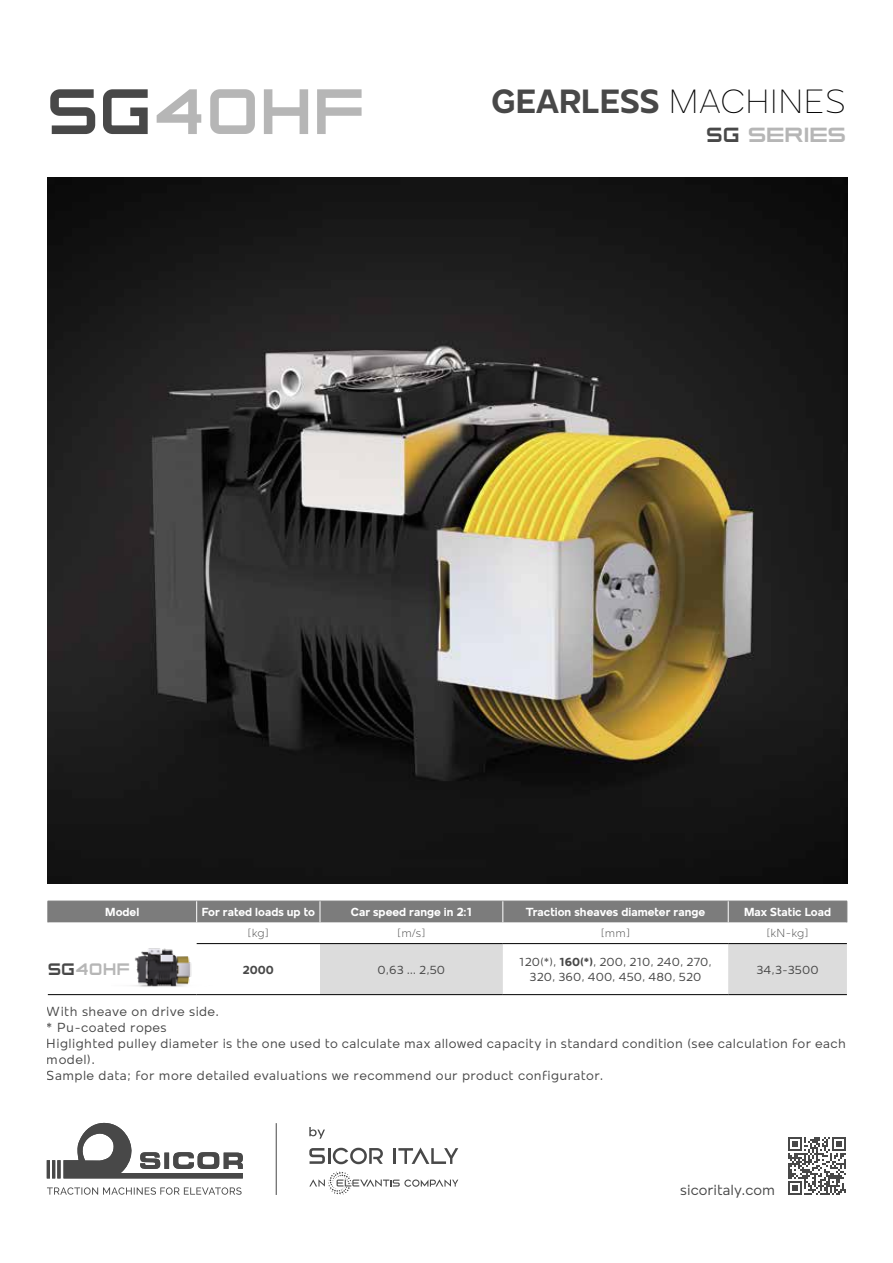
<style>
.page{position:relative;width:893px;height:1263px;background:#fff}
.page>*{position:absolute;margin:0;border:0;box-sizing:border-box;transform-origin:0 0}
.t1{font:800 63.9px "Horyzen";color:#b6b6b6}
.t2{font:700 34.5px "Mollen";color:#484848}
.t3{font:800 20.4px "Horyzen";letter-spacing:-.03em;color:#b6b6b6;scale:1.13 1}
.t4{font:800 16.5px "Horyzen";color:#b6b6b6}
.t5{font:15px "Mollen";color:#484848}
.t6{font:13.5px/16.2px "Mollen";letter-spacing:.025em;color:#484848}
.t7{font:700 12px "Mollen";color:#fff}
.t8{font:12px/14.4px "Mollen";color:#484848;text-align:center}
.t9{font:300 12px "Mollen";letter-spacing:-.01em;color:#484848}
.t10{font:700 12px "Mollen";color:#484848}
.s1{color:#484848}
.s2{font-weight:100;color:#000}
.s3{font-weight:700}
</style>
<div class="page">
<svg style="left:320px;top:944px;width:527px;height:50px"></svg>
<div style="left:48px;top:901px;width:800px;height:21px;background:#7c7c7c"></div>
<hr style="left:197px;top:943px;width:123px;height:1px;background:#000">
<hr style="left:320px;top:943px;width:183px;height:1px;background:#000">
<hr style="left:503px;top:943px;width:225px;height:1px;background:#000">
<hr style="left:728px;top:943px;width:119px;height:1px;background:#000">
<hr style="left:48px;top:994px;width:149px;height:1px;background:#000">
<hr style="left:197px;top:994px;width:123px;height:1px;background:#000">
<hr style="left:320px;top:994px;width:183px;height:1px;background:#000">
<hr style="left:503px;top:994px;width:225px;height:1px;background:#000">
<hr style="left:728px;top:994px;width:119px;height:1px;background:#000">
<img style="left:132px;top:943px;width:80px;height:44px">
<svg style="left:47px;top:1187px;width:195px;height:8px"></svg>
<svg style="left:47px;top:1122px;width:196px;height:56px"></svg>
<hr style="left:276px;top:1123px;width:1px;height:72px;background:#484848">
<svg style="left:309px;top:1171px;width:149px;height:24px"></svg>
<svg style="left:309px;top:1148px;width:74px;height:16px"></svg>
<hr style="left:393px;top:1148px;width:3px;height:16px;background:#484848">
<svg style="left:398px;top:1147px;width:60px;height:17px"></svg>
<svg style="left:309px;top:1127px;width:16px;height:12px"></svg>
<svg style="left:788px;top:1137px;width:58px;height:58px"></svg>
<img style="left:48px;top:178px;width:799px;height:706px">
<h1 class="t1" style="left:47px;top:74px;width:320px"><span class="s1">SG</span>40HF</h1>
<h2 class="t2" style="left:491px;top:82px;width:356px">GEARLESS <span class="s2">MACHINES</span></h2>
<h3 class="t3" style="left:706px;top:123px;width:125px"><span class="s1">SG</span> SERIES</h3>
<p class="t7" style="left:105px;top:905px;width:36px">Model</p>
<p class="t7" style="left:202px;top:905px;width:115px">For rated loads up to</p>
<p class="t7" style="left:351px;top:905px;width:123px">Car speed range in 2:1</p>
<p class="t7" style="left:526px;top:905px;width:181px">Traction sheaves diameter range</p>
<p class="t7" style="left:744px;top:905px;width:88px">Max Static Load</p>
<p class="t9" style="left:248px;top:927px;width:23px">[kg]</p>
<p class="t9" style="left:397px;top:927px;width:30px">[m/s]</p>
<p class="t9" style="left:601px;top:927px;width:31px">[mm]</p>
<p class="t9" style="left:766px;top:927px;width:44px">[kN-kg]</p>
<p class="t4" style="left:48px;top:959px;width:84px"><span class="s1">SG</span>40HF</p>
<p class="t10" style="left:243px;top:963px;width:32px">2000</p>
<p class="t8" style="left:378px;top:962px;width:69px">0,63 … 2,50</p>
<p class="t8" style="left:519px;top:955px;width:194px">120(*), <span class="s3">160(*)</span>, 200, 210, 240, 270,<br>320, 360, 400, 450, 480, 520</p>
<p class="t8" style="left:756px;top:962px;width:64px">34,3-3500</p>
<p class="t6" style="left:47px;top:1003px;width:801px">With sheave on drive side.<br>* Pu-coated ropes<br>Higlighted pulley diameter is the one used to calculate max allowed capacity in standard condition (see calculation for each model).<br>Sample data; for more detailed evaluations we recommend our product configurator.</p>
<p class="t5" style="left:680px;top:1181px;width:96px">sicoritaly.com</p>
</div>
